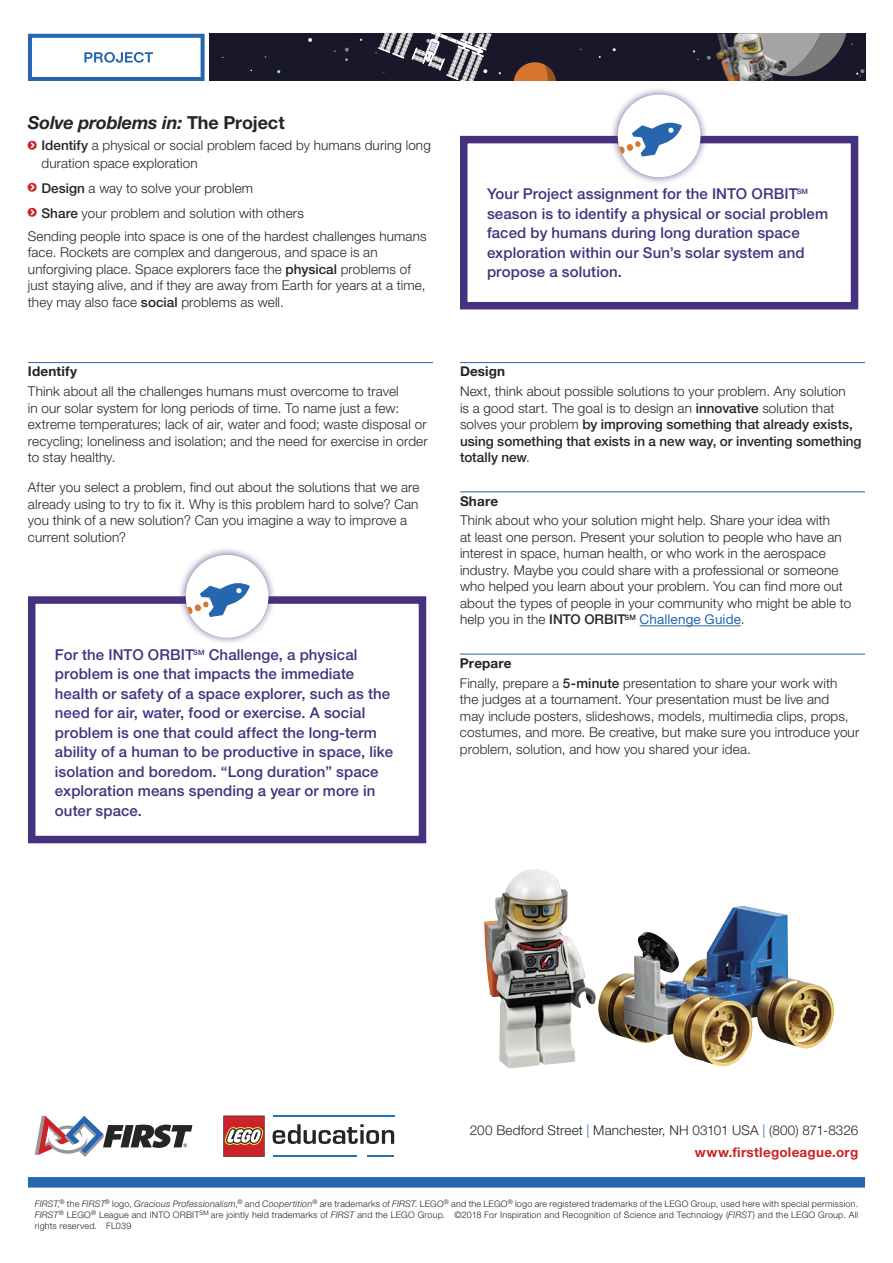
<style>
.page{position:relative;width:893px;height:1263px;background:#fff}
.page>*{position:absolute;margin:0;border:0;box-sizing:border-box;transform-origin:0 0}
.t1{font:italic 700 18px "Helvetica Neue";letter-spacing:-.01em;color:#272425}
.t2{font:500 15px/19.5px "Helvetica Neue";letter-spacing:.005em;color:#46317e}
.t3{font:300 13.5px/16.5px "Helvetica Neue";letter-spacing:.01em;color:#272425}
.t4{font:700 13.5px "Helvetica Neue";letter-spacing:.01em;color:#272425}
.t5{font:300 9px/11.2px "Helvetica Neue";letter-spacing:.025em;color:#272425;text-align:justify}
.s1{font-style:normal}
.s2{font-weight:500}
.s3{font-weight:400;color:#2566af}
.s4{font-weight:700}
.s5{color:#2566af}
.s6{font-weight:700;color:#cc2229}
.s7{font-style:italic}
</style>
<div class="page">
<svg style="left:28px;top:34px;width:177px;height:47px"></svg>
<hr style="left:28px;top:362px;width:405px;height:1px;background:#2566af">
<hr style="left:460px;top:362px;width:405px;height:1px;background:#2566af">
<hr style="left:460px;top:491px;width:405px;height:1px;background:#2566af">
<hr style="left:640px;top:625px;width:101px;height:1px;background:#2566af">
<hr style="left:460px;top:654px;width:405px;height:1px;background:#2566af">
<div style="left:28px;top:596px;width:398px;height:247px;border:8px solid #46317e"></div>
<div style="left:177px;top:547px;width:99px;height:98px;background:#46317e;opacity:.75"></div>
<div style="left:186px;top:555px;width:82px;height:83px;background:#fff;border-radius:50%"></div>
<svg style="left:186px;top:582px;width:64px;height:35px"></svg>
<div style="left:460px;top:136px;width:398px;height:173px;border:8px solid #46317e"></div>
<div style="left:609px;top:86px;width:99px;height:99px;background:#46317e;opacity:.75"></div>
<div style="left:618px;top:95px;width:82px;height:82px;background:#fff;border-radius:50%"></div>
<svg style="left:618px;top:122px;width:64px;height:35px"></svg>
<div style="left:210px;top:34px;width:655px;height:47px;background:#19182b"></div>
<svg style="left:345px;top:48px;width:4px;height:4px"></svg>
<svg style="left:308px;top:38px;width:4px;height:4px"></svg>
<svg style="left:375px;top:33px;width:126px;height:48px"></svg>
<svg style="left:816px;top:34px;width:48px;height:43px"></svg>
<svg style="left:514px;top:62px;width:42px;height:19px"></svg>
<img style="left:692px;top:34px;width:124px;height:47px">
<img style="left:484px;top:869px;width:258px;height:199px">
<svg style="left:273px;top:1124px;width:121px;height:20px"></svg>
<hr style="left:273px;top:1116px;width:121px;height:1px;background:#1c75bb">
<hr style="left:273px;top:1155px;width:84px;height:2px;background:#1c75bb">
<hr style="left:368px;top:1155px;width:26px;height:2px;background:#1c75bb">
<svg style="left:223px;top:1116px;width:42px;height:41px;background:#bd574f"></svg>
<svg style="left:35px;top:1116px;width:157px;height:41px"></svg>
<div style="left:28px;top:1177px;width:837px;height:10px;background:#2566af"></div>
<h1 class="t1" style="left:28px;top:111px;width:258px">Solve problems in: <span class="s1">The Project</span></h1>
<p class="t3" style="left:41px;top:136px;width:391px;line-height:18px"><span class="s2">Identify</span> a physical or social problem faced by humans during long duration space exploration</p>
<p class="t3" style="left:41px;top:175px;width:264px;line-height:24.8px"><span class="s2">Design</span> a way to solve your problem<br><span class="s2">Share</span> your problem and solution with others</p>
<p class="t3" style="left:28px;top:227px;width:400px">Sending people into space is one of the hardest challenges humans face. Rockets are complex and dangerous, and space is an unforgiving place. Space explorers face the <span class="s2">physical</span> problems of just staying alive, and if they are away from Earth for years at a time, they may also face <span class="s2">social</span> problems as well.</p>
<p class="t4" style="left:28px;top:363px;width:51px">Identify</p>
<p class="t3" style="left:28px;top:383px;width:401px">Think about all the challenges humans must overcome to travel<br>in our solar system for long periods of time. To name just a few: extreme temperatures; lack of air, water and food; waste disposal or recycling; loneliness and isolation; and the need for exercise in order to stay healthy.</p>
<p class="t3" style="left:28px;top:479px;width:393px">After you select a problem, find out about the solutions that we are already using to try to fix it. Why is this problem hard to solve? Can you think of a new solution? Can you imagine a way to improve a current solution?</p>
<p class="t2" style="left:55px;top:644px;width:340px">For the INTO ORBIT<sup>SM</sup> Challenge, a physical problem is one that impacts the immediate health or safety of a space explorer, such as the need for air, water, food or exercise. A social problem is one that could affect the long-term ability of a human to be productive in space, like isolation and boredom. “Long duration” space exploration means spending a year or more in outer space.</p>
<p class="t2" style="left:487px;top:184px;width:343px">Your Project assignment for the INTO ORBIT<sup>SM </sup>season is to identify a physical or social problem faced by humans during long duration space exploration within our Sun’s solar system and propose a solution.</p>
<p class="t4" style="left:460px;top:363px;width:47px">Design</p>
<p class="t3" style="left:460px;top:383px;width:403px">Next, think about possible solutions to your problem. Any solution<br>is a good start. The goal is to design an <span class="s2">innovative</span> solution that solves your problem <span class="s2">by improving something that already exists, using something that exists in a new way, or inventing something totally new</span>.</p>
<p class="t4" style="left:460px;top:492px;width:40px">Share</p>
<p class="t3" style="left:460px;top:512px;width:393px">Think about who your solution might help. Share your idea with<br>at least one person. Present your solution to people who have an interest in space, human health, or who work in the aerospace industry. Maybe you could share with a professional or someone who helped you learn about your problem. You can find more out about the types of people in your community who might be able to help you in the <span class="s2">INTO ORBIT</span><sup>SM</sup> <span class="s3">Challenge Guide</span>.</p>
<p class="t3" style="left:460px;top:653px;width:379px;line-height:19.8px"><span class="s4">Prepare<br></span>Finally, prepare a <span class="s2">5-minute</span> presentation to share your work with</p>
<p class="t3" style="left:460px;top:691px;width:401px">the judges at a tournament. Your presentation must be live and<br>may include posters, slideshows, models, multimedia clips, props, costumes, and more. Be creative, but make sure you introduce your problem, solution, and how you shared your idea.</p>
<p class="t3" style="left:470px;top:1119px;width:390px;line-height:21.9px;text-align:right">200 Bedford Street <span class="s5">|</span> Manchester, NH 03101 USA <span class="s5">|</span> (800) 871-8326 <span class="s6">www.firstlegoleague.org</span></p>
<p class="t5" style="left:35px;top:1198px;width:825px"><span class="s7">FIRST,</span><sup>®</sup> the <span class="s7">FIRST</span><sup>®</sup> logo, <span class="s7">Gracious Professionalism,</span><sup>®</sup> and <span class="s7">Coopertition</span><sup>®</sup> are trademarks of <span class="s7">FIRST</span>. LEGO<sup>®</sup> and the LEGO<sup>®</sup> logo are registered trademarks of the LEGO Group, used here with special permission.<br><span class="s7">FIRST</span><sup>®</sup> LEGO<sup>®</sup> League and INTO ORBIT<sup>SM</sup> are jointly held trademarks of <span class="s7">FIRST</span> and the LEGO Group. ©2018 For Inspiration and Recognition of Science and Technology (<span class="s7">FIRST</span>) and the LEGO Group. All rights reserved. FL039</p>
</div>
